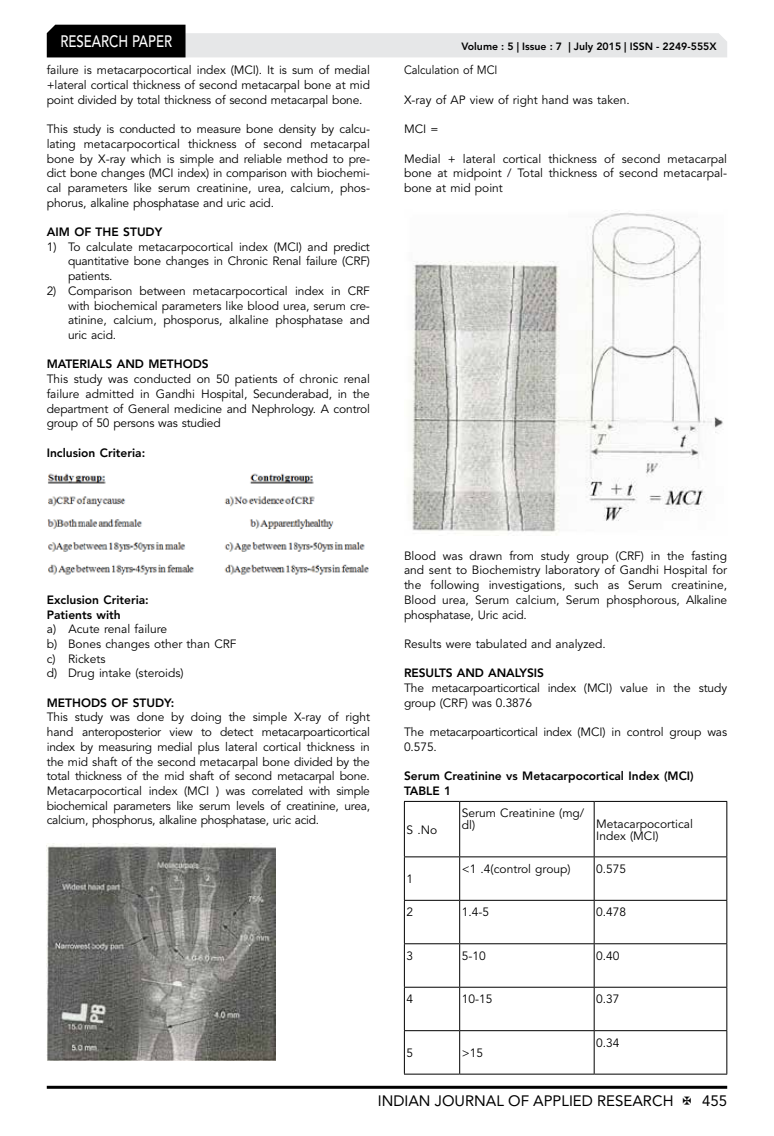
<style>
.page{position:relative;width:774px;height:1136px;background:#fff}
.page>*{position:absolute;margin:0;border:0;box-sizing:border-box;transform-origin:0 0}
.t1{font:500 16.5px "Avenir LT Std";color:#fff;scale:.8 1}
.t2{font:15px "Avenir LT Std";color:#000}
.t3{font:12px/14.7px "Avenir LT Std";letter-spacing:-.005em;color:#000;text-align:justify}
.t4{font:800 12px/14.7px "Avenir LT Std";color:#000}
.t5{font:12px "Avenir LT Std";letter-spacing:-.005em;color:#000;scale:.93 1}
.t6{font:800 10.5px "Avenir LT Std";color:#000}
</style>
<div class="page">
<hr style="left:47px;top:1085px;width:680px;height:3px;background:#000">
<svg style="left:47px;top:25px;width:680px;height:32px"></svg>
<img style="left:47px;top:473px;width:322px;height:102px">
<img style="left:47px;top:843px;width:229px;height:217px">
<img style="left:412px;top:210px;width:311px;height:322px">
<svg style="left:405px;top:802px;width:321px;height:271px"></svg>
<hr style="left:459px;top:801px;width:1px;height:55px;background:#000">
<hr style="left:594px;top:801px;width:1px;height:55px;background:#000">
<hr style="left:404px;top:856px;width:56px;height:1px;background:#000">
<hr style="left:460px;top:856px;width:134px;height:1px;background:#000">
<hr style="left:459px;top:857px;width:1px;height:42px;background:#000">
<hr style="left:594px;top:856px;width:133px;height:1px;background:#000">
<hr style="left:594px;top:857px;width:1px;height:42px;background:#000">
<hr style="left:404px;top:899px;width:56px;height:1px;background:#000">
<hr style="left:460px;top:899px;width:134px;height:1px;background:#000">
<hr style="left:459px;top:900px;width:1px;height:43px;background:#000">
<hr style="left:594px;top:899px;width:133px;height:1px;background:#000">
<hr style="left:594px;top:900px;width:1px;height:43px;background:#000">
<hr style="left:404px;top:943px;width:56px;height:1px;background:#000">
<hr style="left:460px;top:943px;width:134px;height:1px;background:#000">
<hr style="left:459px;top:944px;width:1px;height:42px;background:#000">
<hr style="left:594px;top:943px;width:133px;height:1px;background:#000">
<hr style="left:594px;top:944px;width:1px;height:42px;background:#000">
<hr style="left:404px;top:986px;width:56px;height:1px;background:#000">
<hr style="left:460px;top:986px;width:134px;height:1px;background:#000">
<hr style="left:459px;top:987px;width:1px;height:43px;background:#000">
<hr style="left:594px;top:986px;width:133px;height:1px;background:#000">
<hr style="left:594px;top:987px;width:1px;height:43px;background:#000">
<hr style="left:404px;top:1030px;width:56px;height:1px;background:#000">
<hr style="left:460px;top:1030px;width:134px;height:1px;background:#000">
<hr style="left:459px;top:1030px;width:1px;height:43px;background:#000">
<hr style="left:594px;top:1030px;width:133px;height:1px;background:#000">
<hr style="left:594px;top:1030px;width:1px;height:43px;background:#000">
<hr style="left:404px;top:801px;width:56px;height:1px;background:#000">
<hr style="left:404px;top:801px;width:1px;height:55px;background:#000">
<hr style="left:460px;top:801px;width:134px;height:1px;background:#000">
<hr style="left:594px;top:801px;width:133px;height:1px;background:#000">
<hr style="left:726px;top:801px;width:1px;height:55px;background:#000">
<hr style="left:404px;top:857px;width:1px;height:42px;background:#000">
<hr style="left:726px;top:857px;width:1px;height:42px;background:#000">
<hr style="left:404px;top:900px;width:1px;height:43px;background:#000">
<hr style="left:726px;top:900px;width:1px;height:43px;background:#000">
<hr style="left:404px;top:944px;width:1px;height:42px;background:#000">
<hr style="left:726px;top:944px;width:1px;height:42px;background:#000">
<hr style="left:404px;top:987px;width:1px;height:43px;background:#000">
<hr style="left:726px;top:987px;width:1px;height:43px;background:#000">
<hr style="left:404px;top:1030px;width:1px;height:43px;background:#000">
<hr style="left:726px;top:1030px;width:1px;height:43px;background:#000">
<hr style="left:404px;top:1073px;width:56px;height:1px;background:#000">
<hr style="left:460px;top:1073px;width:134px;height:1px;background:#000">
<hr style="left:594px;top:1073px;width:133px;height:1px;background:#000">
<h1 class="t1" style="left:60px;top:32px;width:139px">RESEARCH PAPER</h1>
<p class="t3" style="left:47px;top:63px;width:325px">failure is metacarpocortical index (MCI). It is sum of medial +lateral cortical thickness of second metacarpal bone at mid point divided by total thickness of second metacarpal bone.</p>
<p class="t3" style="left:47px;top:122px;width:325px">This study is conducted to measure bone density by calcu&shy;lating metacarpocortical thickness of second metacarpal bone by X-ray which is simple and reliable method to pre&shy;dict bone changes (MCI index) in comparison with biochemi&shy;cal parameters like serum creatinine, urea, calcium, phos&shy;phorus, alkaline phosphatase and uric acid.</p>
<p class="t4" style="left:47px;top:224px;width:117px">AIM OF THE STUDY</p>
<p class="t3" style="left:68px;top:239px;width:303px;text-indent:-21px">1) To calculate metacarpocortical index (MCI) and predict quantitative bone changes in Chronic Renal failure (CRF) patients.</p>
<p class="t3" style="left:68px;top:284px;width:303px;text-indent:-21px">2) Comparison between metacarpocortical index in CRF with biochemical parameters like blood urea, serum cre&shy;atinine, calcium, phosporus, alkaline phosphatase and uric acid.</p>
<p class="t4" style="left:47px;top:357px;width:163px">MATERIALS AND METHODS</p>
<p class="t3" style="left:47px;top:372px;width:325px">This study was conducted on 50 patients of chronic renal failure admitted in Gandhi Hospital, Secunderabad, in the department of General medicine and Nephrology. A control group of 50 persons was studied</p>
<p class="t4" style="left:47px;top:445px;width:100px">Inclusion Criteria:</p>
<p class="t6" style="left:461px;top:41px;width:257px">Volume : 5 | Issue : 7 | July 2015 | ISSN - 2249-555X</p>
<p class="t5" style="left:404px;top:63px;width:102px">Calculation of MCI</p>
<p class="t3" style="left:404px;top:92px;width:227px">X-ray of AP view of right hand was taken.</p>
<p class="t3" style="left:404px;top:122px;width:36px">MCI =</p>
<p class="t3" style="left:404px;top:151px;width:325px">Medial + lateral cortical thickness of second metacarpal bone at midpoint / Total thickness of second metacarpal&shy;bone at mid point</p>
<p class="t4" style="left:47px;top:592px;width:104px">Exclusion Criteria:<br>Patients with</p>
<p class="t3" style="left:47px;top:622px;width:191px;text-align:left">a) Acute renal failure<br>b) Bones changes other than CRF c) Rickets<br>d) Drug intake (steroids)</p>
<p class="t4" style="left:47px;top:695px;width:129px">METHODS OF STUDY:</p>
<p class="t3" style="left:47px;top:710px;width:325px">This study was done by doing the simple X-ray of right hand anteroposterior view to detect metacarpoarticortical index by measuring medial plus lateral cortical thickness in the mid shaft of the second metacarpal bone divided by the total thickness of the mid shaft of second metacarpal bone.<br>Metacarpocortical index (MCI ) was correlated with simple biochemical parameters like serum levels of creatinine, urea, calcium, phosphorus, alkaline phosphatase, uric acid.</p>
<p class="t3" style="left:404px;top:548px;width:325px">Blood was drawn from study group (CRF) in the fasting and sent to Biochemistry laboratory of Gandhi Hospital for the following investigations, such as Serum creatinine, Blood urea, Serum calcium, Serum phosphorous, Alkaline phosphatase, Uric acid.</p>
<p class="t3" style="left:404px;top:636px;width:203px">Results were tabulated and analyzed.</p>
<p class="t4" style="left:404px;top:665px;width:141px">RESULTS AND ANALYSIS</p>
<p class="t3" style="left:404px;top:680px;width:325px">The metacarpoarticortical index (MCI) value in the study group (CRF) was 0.3876</p>
<p class="t3" style="left:404px;top:725px;width:325px">The metacarpoarticortical index (MCI) in control group was<br>0.575.</p>
<p class="t4" style="left:404px;top:768px;width:291px">Serum Creatinine vs Metacarpocortical Index (MCI)<br>TABLE 1</p>
<p class="t3" style="left:406px;top:822px;width:32px">S .No</p>
<p class="t3" style="left:462px;top:807px;width:124px;line-height:12px">Serum Creatinine (mg/ dl)</p>
<p class="t3" style="left:596px;top:817px;width:98px;line-height:12px">Metacarpocortical<br>Index (MCI)</p>
<p class="t3" style="left:406px;top:871px;width:8px">1</p>
<p class="t3" style="left:462px;top:861px;width:110px">&lt;1 .4(control group)</p>
<p class="t3" style="left:596px;top:861px;width:32px">0.575</p>
<p class="t3" style="left:406px;top:905px;width:8px">2</p>
<p class="t3" style="left:462px;top:905px;width:29px">1.4-5</p>
<p class="t3" style="left:596px;top:905px;width:32px">0.478</p>
<p class="t3" style="left:406px;top:948px;width:8px">3</p>
<p class="t3" style="left:462px;top:948px;width:26px">5-10</p>
<p class="t3" style="left:596px;top:948px;width:25px">0.40</p>
<p class="t3" style="left:406px;top:991px;width:8px">4</p>
<p class="t3" style="left:462px;top:991px;width:32px">10-15</p>
<p class="t3" style="left:596px;top:991px;width:25px">0.37</p>
<p class="t3" style="left:406px;top:1045px;width:8px">5</p>
<p class="t3" style="left:462px;top:1045px;width:23px">&gt;15</p>
<p class="t3" style="left:596px;top:1035px;width:25px">0.34</p>
<p class="t2" style="left:378px;top:1091px;width:297px">INDIAN JOURNAL OF APPLIED RESEARCH</p>
<p class="t2" style="left:702px;top:1091px;width:27px">455</p>
</div>
